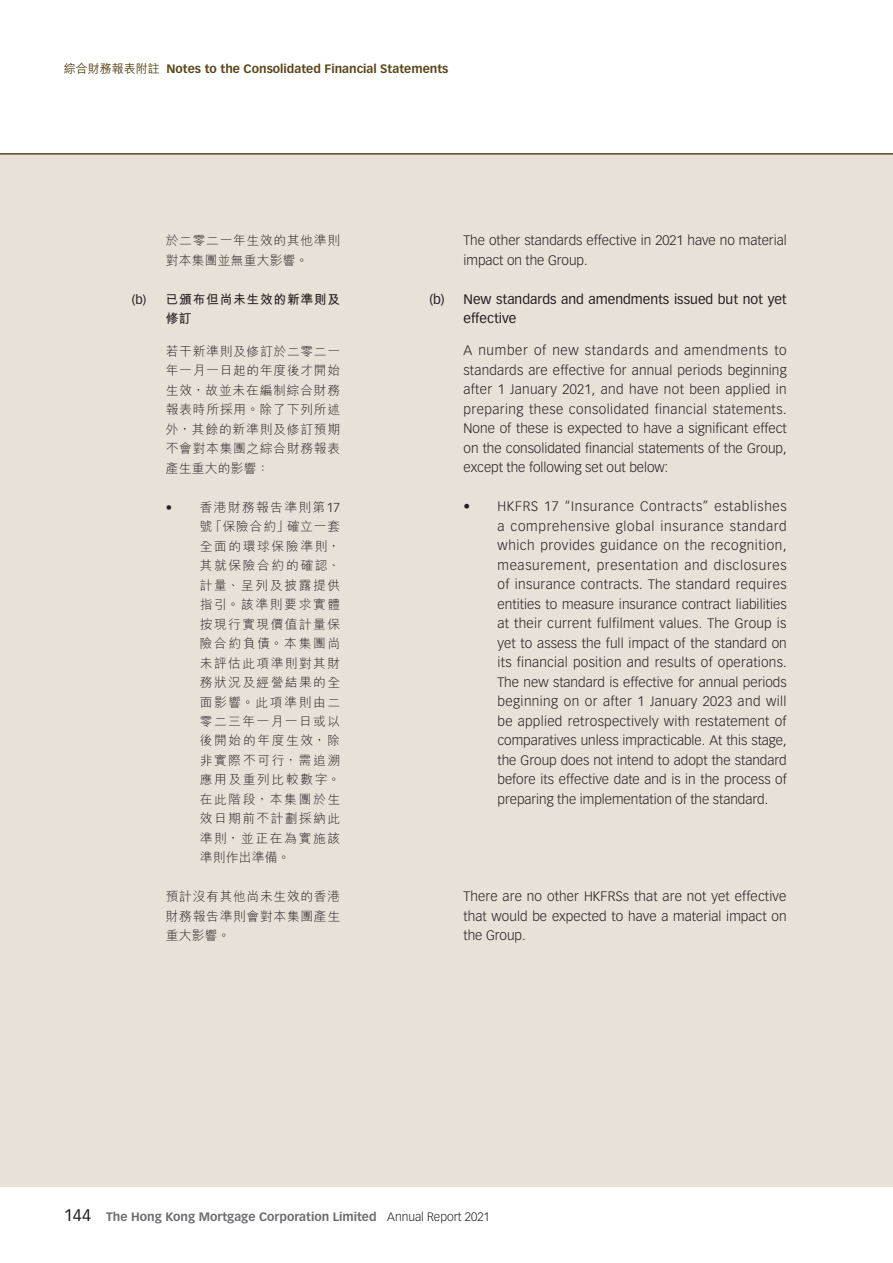
<style>
.page{position:relative;width:893px;height:1263px;background:#fff}
.page>*{position:absolute;margin:0;border:0;box-sizing:border-box;transform-origin:0 0}
.t1{font:16.5px "Vectora LT Std";color:#231f20}
.t2{font:300 13.5px/19.5px "Vectora LT Std";color:#231f20;text-align:justify}
.t3{font:13.5px/19.5px "Vectora LT Std";color:#231f20}
.t4{font:300 12.75px/19.5px "M Hei HK";letter-spacing:.055em;color:#231f20;text-align:justify}
.t5{font:700 12.75px/19.5px "M Hei HK";letter-spacing:.055em;color:#231f20}
.t6{font:700 12px "Vectora LT Std";color:#6c6d70}
.t7{font:700 12px "Vectora LT Std";color:#5a471a}
.s1{font-family:"M Hei HK";font-weight:500}
.s2{font-family:"Vectora LT Std";font-weight:400}
.s3{font-family:"Vectora LT Std"}
.s4{font-weight:300;color:#231f20}
</style>
<div class="page">
<div style="left:0;top:154px;width:893px;height:1032px;background:#e7e1d8"></div>
<hr style="left:0;top:153px;width:893px;height:2px;background:#5a471a">
<p class="t7" style="left:64px;top:62px;width:386px"><span class="s1">綜合財務報表附註</span> Notes to the Consolidated Financial Statements</p>
<p class="t4" style="left:166px;top:231px;width:176px">於二零二一年生效的其他準則對本集團並無重大影響。</p>
<h1 class="t5" style="left:166px;top:288px;width:176px;text-indent:-34px"><span class="s2">(b)</span> 已頒布但尚未生效的新準則及修訂</h1>
<p class="t4" style="left:166px;top:341px;width:176px">若干新準則及修訂於二零二一年一月一日起的年度後才開始生效，故並未在編制綜合財務報表時所採用。除了下列所述外，其餘的新準則及修訂預期不會對本集團之綜合財務報表產生重大的影響：</p>
<p class="t4" style="left:200px;top:497px;width:142px;text-indent:-34px"><span class="s3">•</span> 香港財務報告準則第<span class="s3">17</span>號「保險合約」確立一套全面的環球保險準則，其就保險合約的確認、計量、呈列及披露提供指引。該準則要求實體按現行實現價值計量保險合約負債。本集團尚未評估此項準則對其財務狀況及經營結果的全面影響。此項準則由二零二三年一月一日或以後開始的年度生效，除非實際不可行，需追溯應用及重列比較數字。在此階段，本集團於生效日期前不計劃採納此準則，並正在為實施該準則作出準備。</p>
<p class="t4" style="left:166px;top:887px;width:176px">預計沒有其他尚未生效的香港財務報告準則會對本集團產生重大影響。</p>
<p class="t2" style="left:463px;top:231px;width:325px">The other standards effective in 2021 have no material impact on the Group.</p>
<h1 class="t3" style="left:463px;top:289px;width:325px;text-indent:-34px">(b) New standards and amendments issued but not yet effective</h1>
<p class="t2" style="left:463px;top:341px;width:325px">A number of new standards and amendments to standards are effective for annual periods beginning after 1 January 2021, and have not been applied in preparing these consolidated financial statements.<br>None of these is expected to have a significant effect on the consolidated financial statements of the Group, except the following set out below:</p>
<p class="t2" style="left:497px;top:497px;width:291px;text-indent:-34px">• HKFRS 17 “Insurance Contracts” establishes a comprehensive global insurance standard which provides guidance on the recognition, measurement, presentation and disclosures of insurance contracts. The standard requires entities to measure insurance contract liabilities at their current fulfilment values. The Group is yet to assess the full impact of the standard on its financial position and results of operations.<br>The new standard is effective for annual periods beginning on or after 1 January 2023 and will be applied retrospectively with restatement of comparatives unless impracticable. At this stage, the Group does not intend to adopt the standard before its effective date and is in the process of preparing the implementation of the standard.</p>
<p class="t2" style="left:463px;top:887px;width:325px">There are no other HKFRSs that are not yet effective that would be expected to have a material impact on the Group.</p>
<p class="t1" style="left:64px;top:1205px;width:29px">144</p>
<p class="t6" style="left:106px;top:1209px;width:385px">The Hong Kong Mortgage Corporation Limited <span class="s4">Annual Report 2021</span></p>
</div>
